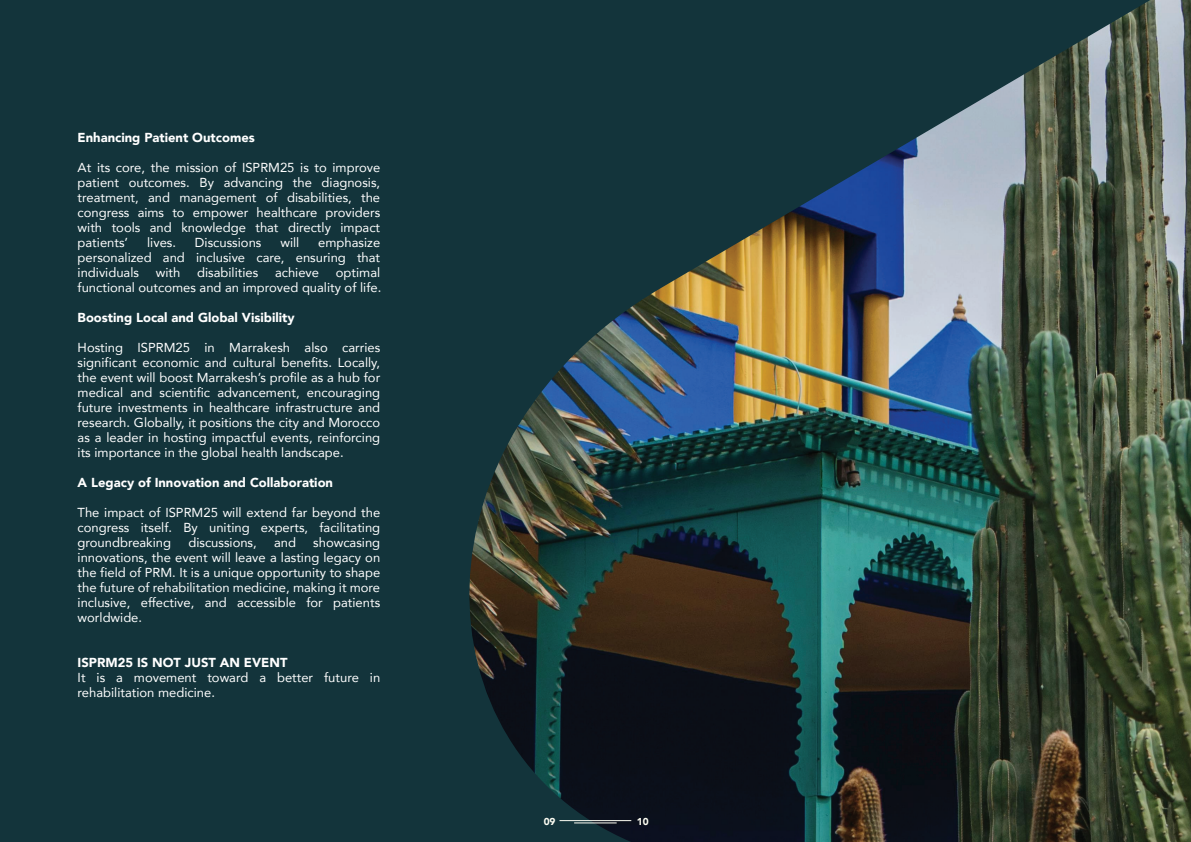
<style>
.page{position:relative;width:1191px;height:842px;background:#13343b}
.page>*{position:absolute;margin:0;border:0;box-sizing:border-box;transform-origin:0 0}
.t1{font:13px/15px "Avenir";color:#fff;text-align:justify}
.t2{font:900 13px "Avenir";color:#fff}
.t3{font:900 10px "Avenir";color:#fdfdf3}
</style>
<div class="page">
<img style="left:469px;top:0;width:722px;height:842px">
<hr style="left:559px;top:820px;width:72px;height:1px;background:#fdfdf3">
<hr style="left:574px;top:822px;width:42px;height:1px;background:#fdfdf3">
<p class="t2" style="left:78px;top:126px;width:179px">Enhancing Patient Outcomes</p>
<p class="t1" style="left:78px;top:160px;width:304px">At its core, the mission of ISPRM25 is to improve patient outcomes. By advancing the diagnosis, treatment, and management of disabilities, the congress aims to empower healthcare providers with tools and knowledge that directly impact patients’</p>
<p class="t1" style="left:78px;top:235px;width:304px;text-indent:241px">emphasize personalized and inclusive care, ensuring that individuals</p>
<p class="t1" style="left:147px;top:235px;width:30px">lives.</p>
<p class="t1" style="left:195px;top:235px;width:68px">Discussions</p>
<p class="t1" style="left:280px;top:235px;width:21px">will</p>
<p class="t1" style="left:78px;top:265px;width:305px;text-align:right">optimal<br>functional outcomes and an improved quality of life.</p>
<p class="t2" style="left:78px;top:306px;width:219px">Boosting Local and Global Visibility</p>
<p class="t1" style="left:78px;top:340px;width:304px">Hosting ISPRM25 in Marrakesh also carries significant economic and cultural benefits. Locally, the event will boost Marrakesh’s profile as a hub for medical and scientific advancement, encouraging future investments in healthcare infrastructure and research. Globally, it positions the city and Morocco as a leader in hosting impactful events, reinforcing its importance in the global health landscape.</p>
<p class="t2" style="left:78px;top:471px;width:257px">A Legacy of Innovation and Collaboration</p>
<p class="t1" style="left:78px;top:505px;width:304px">The impact of ISPRM25 will extend far beyond the congress itself. By uniting experts, facilitating groundbreaking</p>
<p class="t1" style="left:156px;top:265px;width:26px">with</p>
<p class="t1" style="left:197px;top:265px;width:63px">disabilities</p>
<p class="t1" style="left:275px;top:265px;width:46px">achieve</p>
<p class="t1" style="left:78px;top:535px;width:304px;text-indent:236px">showcasing innovations, the event will leave a lasting legacy on the field of PRM. It is a unique opportunity to shape the future of rehabilitation medicine, making it more inclusive, effective, and accessible for patients worldwide.</p>
<p class="t2" style="left:78px;top:651px;width:211px">ISPRM25 IS NOT JUST AN EVENT</p>
<p class="t1" style="left:78px;top:670px;width:304px">It is a movement toward a better future in rehabilitation medicine.</p>
<p class="t1" style="left:188px;top:535px;width:70px">discussions,</p>
<p class="t1" style="left:274px;top:535px;width:23px">and</p>
<p class="t3" style="left:543px;top:813px;width:13px">09</p>
<p class="t3" style="left:637px;top:813px;width:13px">10</p>
</div>
